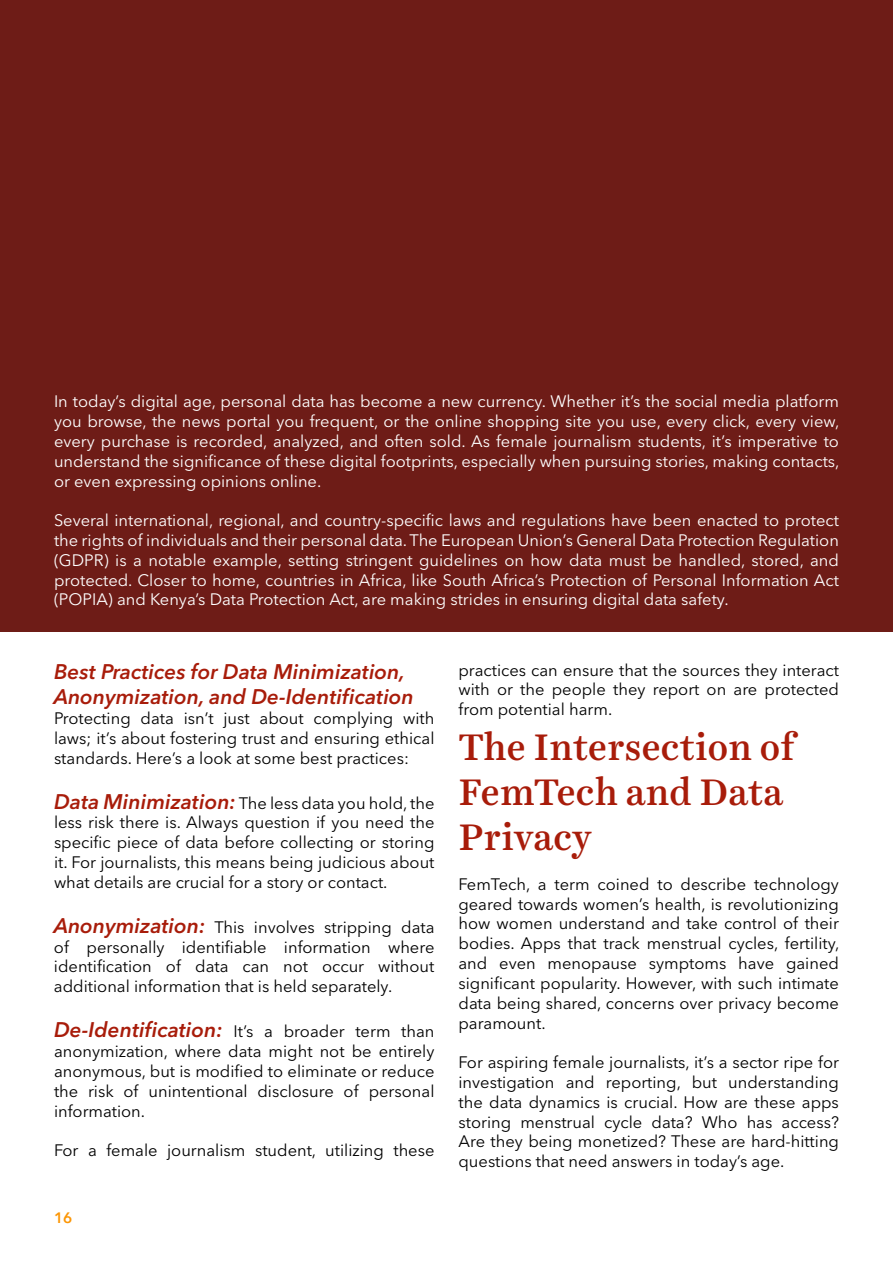
<style>
.page{position:relative;width:893px;height:1263px;background:#fff}
.page>*{position:absolute;margin:0;border:0;box-sizing:border-box;transform-origin:0 0}
.t1{font:500 37.5px/45px "Harriet Text";color:#a81c0a}
.t2{font:italic 600 21px/25.2px "Avenir Next LT Pro";color:#a81c0a}
.t3{font:16.5px/19.8px "Avenir Next LT Pro";color:#000;text-align:justify}
.t4{font:16.5px/19.8px "Avenir Next LT Pro";color:#fff;text-align:justify}
.t5{font:600 15px "Avenir Next LT Pro";color:#fc9605}
.s1{font-weight:600;font-style:italic;font-size:21px;color:#a81c0a}
</style>
<div class="page">
<div style="left:0;top:0;width:893px;height:631px;background:#6e1c17"></div>
<p class="t4" style="left:54px;top:392px;width:787px">In today’s digital age, personal data has become a new currency. Whether it’s the social media platform you browse, the news portal you frequent, or the online shopping site you use, every click, every view, every purchase is recorded, analyzed, and often sold. As female journalism students, it’s imperative to understand the significance of these digital footprints, especially when pursuing stories, making contacts, or even expressing opinions online.</p>
<p class="t4" style="left:54px;top:511px;width:786px">Several international, regional, and country-specific laws and regulations have been enacted to protect the rights of individuals and their personal data. The European Union’s General Data Protection Regulation (GDPR) is a notable example, setting stringent guidelines on how data must be handled, stored, and protected. Closer to home, countries in Africa, like South Africa’s Protection of Personal Information Act (POPIA) and Kenya’s Data Protection Act, are making strides in ensuring digital data safety.</p>
<p class="t2" style="left:54px;top:659px;width:361px">Best Practices for Data Minimization,<br>Anonymization, and De-Identification</p>
<p class="t3" style="left:54px;top:708px;width:382px">Protecting data isn’t just about complying with laws; it’s about fostering trust and ensuring ethical standards. Here’s a look at some best practices:</p>
<p class="t3" style="left:54px;top:793px;width:382px"><span class="s1">Data Minimization:</span> The less data you hold, the less risk there is. Always question if you need the specific piece of data before collecting or storing it. For journalists, this means being judicious about what details are crucial for a story or contact.</p>
<p class="t3" style="left:54px;top:917px;width:382px"><span class="s1">Anonymization:</span> This involves stripping data of personally identifiable information where identification of data can not occur without additional information that is held separately.</p>
<p class="t3" style="left:54px;top:1022px;width:382px"><span class="s1">De-Identification:</span> It’s a broader term than anonymization, where data might not be entirely anonymous, but is modified to eliminate or reduce the risk of unintentional disclosure of personal information.</p>
<p class="t3" style="left:54px;top:1140px;width:382px">For a female journalism student, utilizing these</p>
<p class="t5" style="left:54px;top:1208px;width:20px">16</p>
<p class="t3" style="left:458px;top:660px;width:382px">practices can ensure that the sources they interact with or the people they report on are protected from potential harm.</p>
<h1 class="t1" style="left:458px;top:724px;width:338px">The Intersection of<br>FemTech and Data<br>Privacy</h1>
<p class="t3" style="left:458px;top:874px;width:382px">FemTech, a term coined to describe technology geared towards women’s health, is revolutionizing how women understand and take control of their bodies. Apps that track menstrual cycles, fertility, and even menopause symptoms have gained significant popularity. However, with such intimate data being shared, concerns over privacy become paramount.</p>
<p class="t3" style="left:458px;top:1052px;width:382px">For aspiring female journalists, it’s a sector ripe for investigation and reporting, but understanding the data dynamics is crucial. How are these apps storing menstrual cycle data? Who has access?<br>Are they being monetized? These are hard-hitting questions that need answers in today’s age.</p>
</div>
